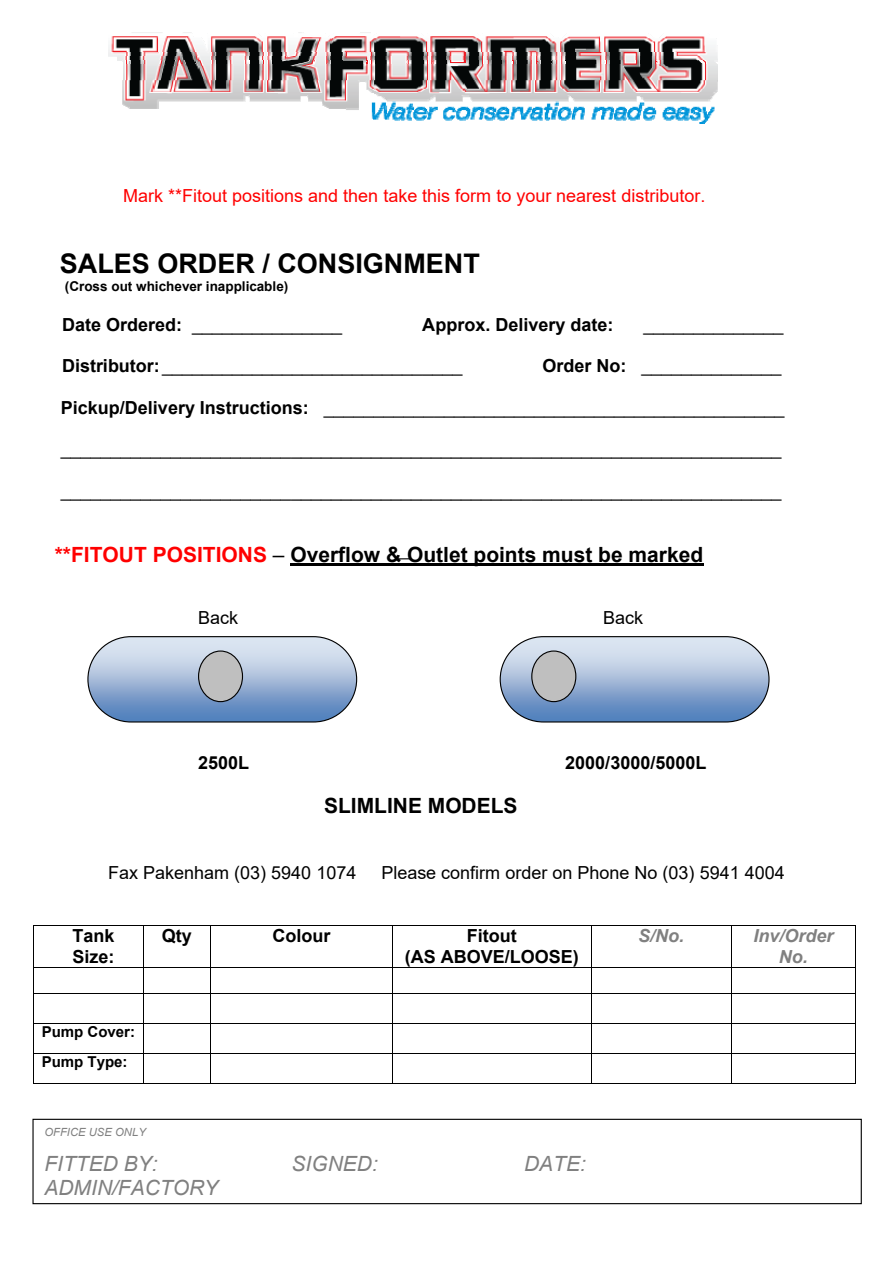
<style>
.page{position:relative;width:893px;height:1263px;background:#fff}
.page>*{position:absolute;margin:0;border:0;box-sizing:border-box;transform-origin:0 0}
.t1{font:700 27px "Arial";color:#000}
.t2{font:700 21px "Arial";color:#000}
.t3{font:italic 21px "Arial";color:#808080}
.t4{font:18px "Arial";color:#000}
.t5{font:700 18px/20.7px "Arial";color:#000}
.t6{font:18px "Arial";color:#f00}
.t7{font:italic 700 18px/20.7px "Arial";color:#808080;text-align:center}
.t8{font:700 15px/30px "Arial";color:#000}
.t9{font:700 13.5px "Arial";color:#000}
.t10{font:italic 11.25px "Arial";color:#808080}
.s1{font-weight:700}
.s2{color:#f00}
.s3{font-weight:400}
</style>
<div class="page">
<img style="left:108px;top:32px;width:610px;height:24px">
<img style="left:108px;top:52px;width:609px;height:4px">
<img style="left:118px;top:56px;width:599px;height:4px">
<img style="left:122px;top:60px;width:595px;height:18px">
<img style="left:122px;top:78px;width:596px;height:46px">
<hr style="left:290px;top:564px;width:414px;height:2px;background:#000">
<hr style="left:33px;top:925px;width:559px;height:1px;background:#000">
<hr style="left:592px;top:925px;width:139px;height:1px;background:#000">
<hr style="left:731px;top:925px;width:125px;height:1px;background:#000">
<hr style="left:33px;top:926px;width:1px;height:41px;background:#000">
<hr style="left:143px;top:926px;width:1px;height:41px;background:#000">
<hr style="left:210px;top:926px;width:1px;height:41px;background:#000">
<hr style="left:392px;top:926px;width:1px;height:41px;background:#000">
<hr style="left:591px;top:926px;width:1px;height:41px;background:#000">
<hr style="left:731px;top:926px;width:1px;height:41px;background:#000">
<hr style="left:855px;top:926px;width:1px;height:41px;background:#000">
<hr style="left:33px;top:967px;width:559px;height:1px;background:#000">
<hr style="left:592px;top:967px;width:139px;height:1px;background:#000">
<hr style="left:731px;top:967px;width:125px;height:1px;background:#000">
<svg style="left:33px;top:968px;width:1px;height:25px"></svg>
<svg style="left:143px;top:968px;width:1px;height:25px"></svg>
<svg style="left:210px;top:968px;width:1px;height:25px"></svg>
<svg style="left:392px;top:968px;width:1px;height:25px"></svg>
<svg style="left:591px;top:968px;width:1px;height:25px"></svg>
<svg style="left:731px;top:968px;width:1px;height:25px"></svg>
<svg style="left:855px;top:968px;width:1px;height:25px"></svg>
<hr style="left:33px;top:993px;width:559px;height:1px;background:#000">
<hr style="left:592px;top:993px;width:139px;height:1px;background:#000">
<hr style="left:731px;top:993px;width:125px;height:1px;background:#000">
<hr style="left:33px;top:993px;width:1px;height:30px;background:#000">
<hr style="left:143px;top:993px;width:1px;height:30px;background:#000">
<hr style="left:210px;top:993px;width:1px;height:30px;background:#000">
<hr style="left:392px;top:993px;width:1px;height:30px;background:#000">
<hr style="left:591px;top:993px;width:1px;height:30px;background:#000">
<hr style="left:731px;top:993px;width:1px;height:30px;background:#000">
<hr style="left:855px;top:993px;width:1px;height:30px;background:#000">
<hr style="left:33px;top:1023px;width:559px;height:1px;background:#000">
<hr style="left:592px;top:1023px;width:139px;height:1px;background:#000">
<hr style="left:731px;top:1023px;width:125px;height:1px;background:#000">
<hr style="left:33px;top:1023px;width:1px;height:30px;background:#000">
<hr style="left:143px;top:1023px;width:1px;height:30px;background:#000">
<hr style="left:210px;top:1023px;width:1px;height:30px;background:#000">
<hr style="left:392px;top:1023px;width:1px;height:30px;background:#000">
<hr style="left:591px;top:1023px;width:1px;height:30px;background:#000">
<hr style="left:731px;top:1023px;width:1px;height:30px;background:#000">
<hr style="left:855px;top:1023px;width:1px;height:30px;background:#000">
<hr style="left:33px;top:1053px;width:559px;height:1px;background:#000">
<hr style="left:592px;top:1053px;width:139px;height:1px;background:#000">
<hr style="left:731px;top:1053px;width:125px;height:1px;background:#000">
<hr style="left:33px;top:1054px;width:1px;height:30px;background:#000">
<hr style="left:33px;top:1083px;width:110px;height:1px;background:#000">
<hr style="left:143px;top:1054px;width:1px;height:30px;background:#000">
<hr style="left:143px;top:1083px;width:67px;height:1px;background:#000">
<hr style="left:210px;top:1054px;width:1px;height:30px;background:#000">
<hr style="left:211px;top:1083px;width:181px;height:1px;background:#000">
<hr style="left:392px;top:1054px;width:1px;height:30px;background:#000">
<hr style="left:393px;top:1083px;width:198px;height:1px;background:#000">
<hr style="left:591px;top:1054px;width:1px;height:30px;background:#000">
<hr style="left:592px;top:1083px;width:139px;height:1px;background:#000">
<hr style="left:731px;top:1054px;width:1px;height:30px;background:#000">
<hr style="left:731px;top:1083px;width:124px;height:1px;background:#000">
<hr style="left:855px;top:1054px;width:1px;height:30px;background:#000">
<div style="left:32px;top:1119px;width:830px;height:85px;border:1px solid #000"></div>
<svg style="left:87px;top:636px;width:271px;height:87px;background:#a1b7d3"></svg>
<svg style="left:499px;top:636px;width:271px;height:87px;background:#a1b6d3"></svg>
<div style="left:199px;top:651px;width:43px;height:51px;background:#bfbfbf;border-radius:50%"></div>
<div style="left:198px;top:650px;width:45px;height:52px;border:1px solid #000;border-radius:50%"></div>
<div style="left:532px;top:651px;width:44px;height:51px;background:#bfbfbf;border-radius:50%"></div>
<div style="left:531px;top:650px;width:45px;height:52px;border:1px solid #000;border-radius:50%"></div>
<svg style="left:397px;top:558px;width:14px;height:1px"></svg>
<p class="t6" style="left:123px;top:184px;width:584px">Mark **Fitout positions and then take this form to your nearest distributor.</p>
<h1 class="t1" style="left:60px;top:245px;width:421px">SALES ORDER / CONSIGNMENT</h1>
<p class="t9" style="left:65px;top:277px;width:225px">(Cross out whichever inapplicable)</p>
<p class="t4" style="left:62px;top:312px;width:282px"><span class="s1">Date Ordered:</span> _______________</p>
<p class="t5" style="left:422px;top:314px;width:193px">Approx. Delivery date:</p>
<p class="t4" style="left:643px;top:312px;width:142px">______________</p>
<p class="t4" style="left:62px;top:354px;width:402px"><span class="s1">Distributor:</span>______________________________</p>
<p class="t4" style="left:542px;top:354px;width:241px"><span class="s1">Order No:</span> ______________</p>
<p class="t4" style="left:61px;top:395px;width:725px"><span class="s1">Pickup/Delivery Instructions:</span> ______________________________________________</p>
<p class="t4" style="left:61px;top:436px;width:722px">________________________________________________________________________</p>
<p class="t4" style="left:61px;top:478px;width:722px">________________________________________________________________________</p>
<p class="t2" style="left:55px;top:539px;width:650px"><span class="s2">**FITOUT POSITIONS</span> <span class="s3">–</span> Overflow &amp; Outlet points must be marked</p>
<p class="t4" style="left:198px;top:605px;width:42px">Back</p>
<p class="t4" style="left:603px;top:605px;width:42px">Back</p>
<p class="t5" style="left:198px;top:753px;width:53px">2500L</p>
<p class="t5" style="left:565px;top:753px;width:143px">2000/3000/5000L</p>
<p class="t2" style="left:324px;top:791px;width:195px">SLIMLINE MODELS</p>
<p class="t4" style="left:108px;top:861px;width:250px">Fax Pakenham (03) 5940 1074</p>
<p class="t4" style="left:382px;top:861px;width:405px">Please confirm order on Phone No (03) 5941 4004</p>
<p class="t5" style="left:72px;top:926px;width:44px">Tank<br>Size:</p>
<p class="t5" style="left:162px;top:926px;width:32px">Qty</p>
<p class="t5" style="left:272px;top:926px;width:59px">Colour</p>
<p class="t5" style="left:405px;top:926px;width:176px;text-align:center">Fitout<br>(AS ABOVE/LOOSE)</p>
<p class="t7" style="left:638px;top:926px;width:48px">S/No.</p>
<p class="t7" style="left:753px;top:926px;width:82px">Inv/Order<br>No.</p>
<p class="t8" style="left:42px;top:1017px;width:95px">Pump Cover:<br>Pump Type:</p>
<p class="t10" style="left:44px;top:1124px;width:103px">OFFICE USE ONLY</p>
<p class="t3" style="left:44px;top:1150px;width:115px">FITTED BY:</p>
<p class="t3" style="left:292px;top:1150px;width:88px">SIGNED:</p>
<p class="t3" style="left:524px;top:1150px;width:63px">DATE:</p>
<p class="t3" style="left:44px;top:1174px;width:175px">ADMIN/FACTORY</p>
</div>
